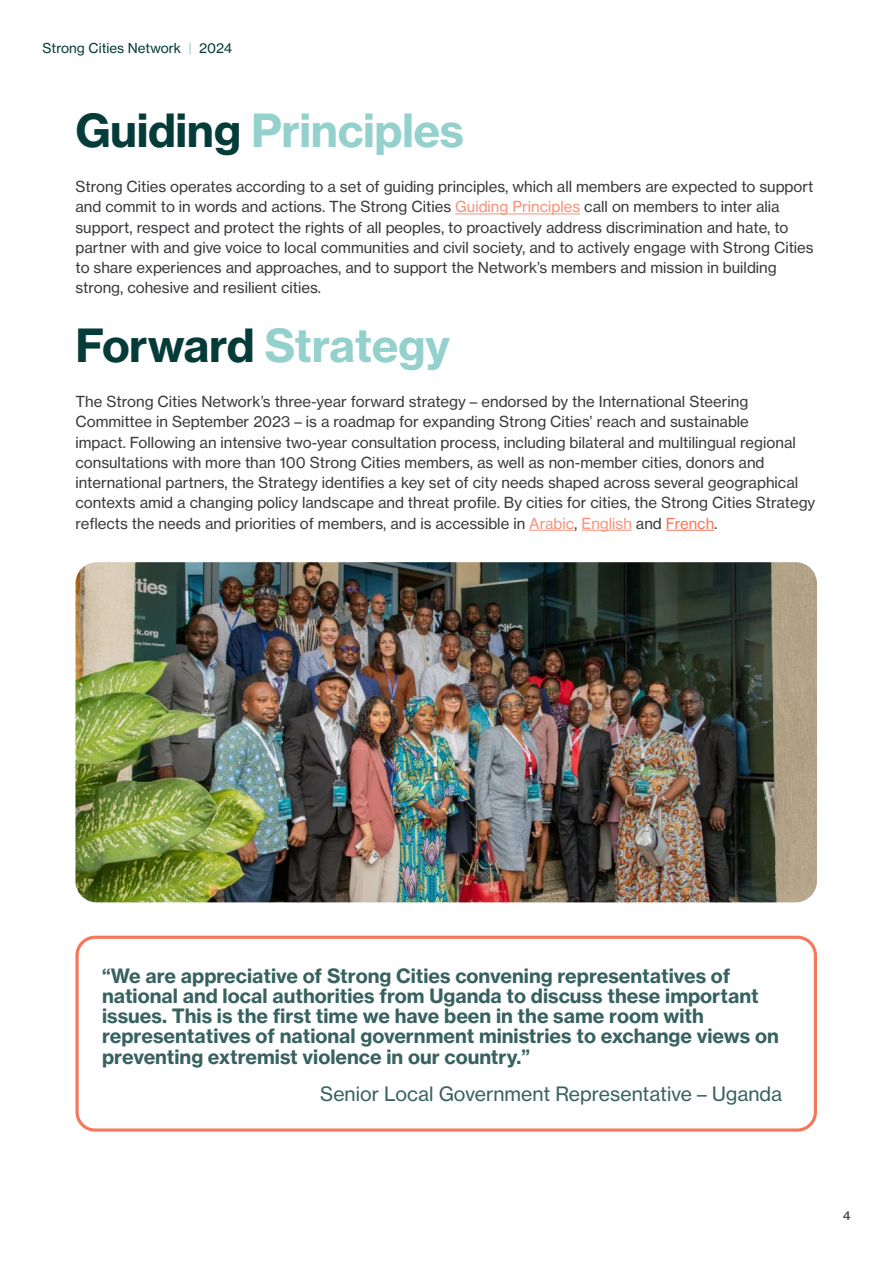
<style>
.page{position:relative;width:893px;height:1263px;background:#fff}
.page>*{position:absolute;margin:0;border:0;box-sizing:border-box;transform-origin:0 0}
.Headers{font:45px "N Haas Grotesk TX Pro 75 Bd";letter-spacing:-.01em;color:#94d1cc}
.t1{font:19.5px/20.2px "N Haas Grotesk TX Pro 75 Bd";color:#376260}
.t2{font:19.5px "N Haas Grotesk TX Pro 55 Rg";color:#376260}
.t3{font:15px/20.2px "N Haas Grotesk TX Pro 55 Rg";color:#3a3b3e}
.t4{font:13.5px "N Haas Grotesk TX Pro 55 Rg";color:#053b38}
.t5{font:12px "N Haas Grotesk TX Pro 65 Md";color:#484b4c}
.s1{color:#94d1cc}
.s2{color:#053b38}
.s3{color:#f7937c}
.s4{color:#f5785c}
</style>
<div class="page">
<div style="left:75px;top:936px;width:742px;height:196px;border:3px solid #f5785c;border-radius:18px"></div>
<img style="left:75px;top:562px;width:742px;height:340px">
<hr style="left:529px;top:530px;width:45px;height:1px;background:#f7937c">
<hr style="left:581px;top:530px;width:51px;height:1px;background:#f7937c">
<hr style="left:666px;top:530px;width:48px;height:1px;background:#f5785c">
<hr style="left:455px;top:214px;width:125px;height:1px;background:#f7937c">
<p class="t4" style="left:43px;top:40px;width:191px">Strong Cities Network <span class="s1">|</span> 2024</p>
<p class="Headers" style="left:75px;top:102px;width:390px"><span class="s2">Guiding</span> Principles</p>
<p class="t3" style="left:75px;top:177px;width:740px">Strong Cities operates according to a set of guiding principles, which all members are expected to support and commit to in words and actions. The Strong Cities <span class="s3">Guiding Principles</span> call on members to inter alia support, respect and protect the rights of all peoples, to proactively address discrimination and hate, to partner with and give voice to local communities and civil society, and to actively engage with Strong Cities to share experiences and approaches, and to support the Network’s members and mission in building strong, cohesive and resilient cities.</p>
<p class="Headers" style="left:75px;top:317px;width:376px"><span class="s2">Forward</span> Strategy</p>
<p class="t3" style="left:75px;top:392px;width:741px">The Strong Cities Network’s three-year forward strategy – endorsed by the International Steering Committee in September 2023 – is a roadmap for expanding Strong Cities’ reach and sustainable<br>impact. Following an intensive two-year consultation process, including bilateral and multilingual regional consultations with more than 100 Strong Cities members, as well as non-member cities, donors and international partners, the Strategy identifies a key set of city needs shaped across several geographical contexts amid a changing policy landscape and threat profile. By cities for cities, the Strong Cities Strategy reflects the needs and priorities of members, and is accessible in <span class="s3">Arabic</span>, <span class="s3">English</span> and <span class="s4">French</span>.</p>
<p class="t1" style="left:102px;top:965px;width:678px">“We are appreciative of Strong Cities convening representatives of national and local authorities from Uganda to discuss these important issues. This is the first time we have been in the same room with representatives of national government ministries to exchange views on preventing extremist violence in our country.”</p>
<p class="t2" style="left:320px;top:1082px;width:463px">Senior Local Government Representative – Uganda</p>
<p class="t5" style="left:843px;top:1208px;width:9px">4</p>
</div>
